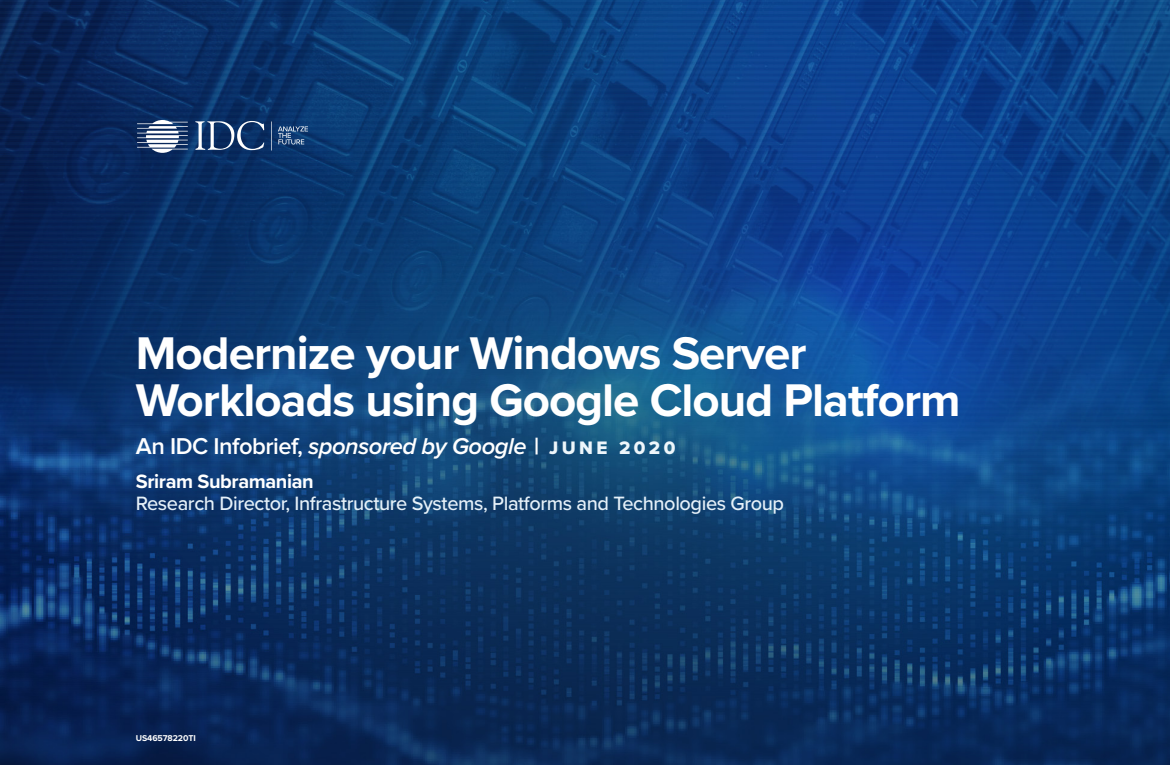
<style>
.page{position:relative;width:1170px;height:765px;background:#fff}
.page>*{position:absolute;margin:0;border:0;box-sizing:border-box;transform-origin:0 0}
.InfoBrief_Basic_Head{font:700 47.5px/47.5px "Proxima Nova";letter-spacing:-.02em;color:#fff}
.InfoBrief_Basic_Head-2{font:italic 600 23.75px "Proxima Nova";letter-spacing:-.02em;color:#fff}
.InfoBrief_Basic_Head-3{font:500 20px/22.5px "Proxima Nova";letter-spacing:-.02em;color:#e6f1f9}
.t1{font:700 8.75px "Proxima Nova";letter-spacing:-.01em;color:#fff}
.s1{font-style:normal}
.s2{font-weight:700;font-style:normal}
.s3{font-family:"Proxima Nova Extrabld";font-weight:400;font-style:normal;font-size:18.75px;color:#eef6fb}
.s4{font-weight:700;color:#fff}
</style>
<div class="page">
<img style="left:0;top:0;width:1170px;height:765px">
<svg style="left:271px;top:121px;width:1px;height:30px"></svg>
<svg style="left:195px;top:121px;width:69px;height:29px;background:#425f87"></svg>
<svg style="left:137px;top:120px;width:51px;height:33px"></svg>
<svg style="left:278px;top:126px;width:30px;height:18px"></svg>
<p class="InfoBrief_Basic_Head" style="left:136px;top:328px;width:826px">Modernize your Windows Server<br>Workloads using Google Cloud Platform</p>
<p class="InfoBrief_Basic_Head-2" style="left:136px;top:432px;width:541px"><span class="s1">An IDC Infobrief,</span> sponsored by Google <span class="s2">|</span> <span class="s3">J U N E 2 0 2 0</span></p>
<p class="InfoBrief_Basic_Head-3" style="left:136px;top:469px;width:650px"><span class="s4">Sriram Subramanian<br></span>Research Director, Infrastructure Systems, Platforms and Technologies Group</p>
<p class="t1" style="left:136px;top:732px;width:62px">US46578220TI</p>
</div>
